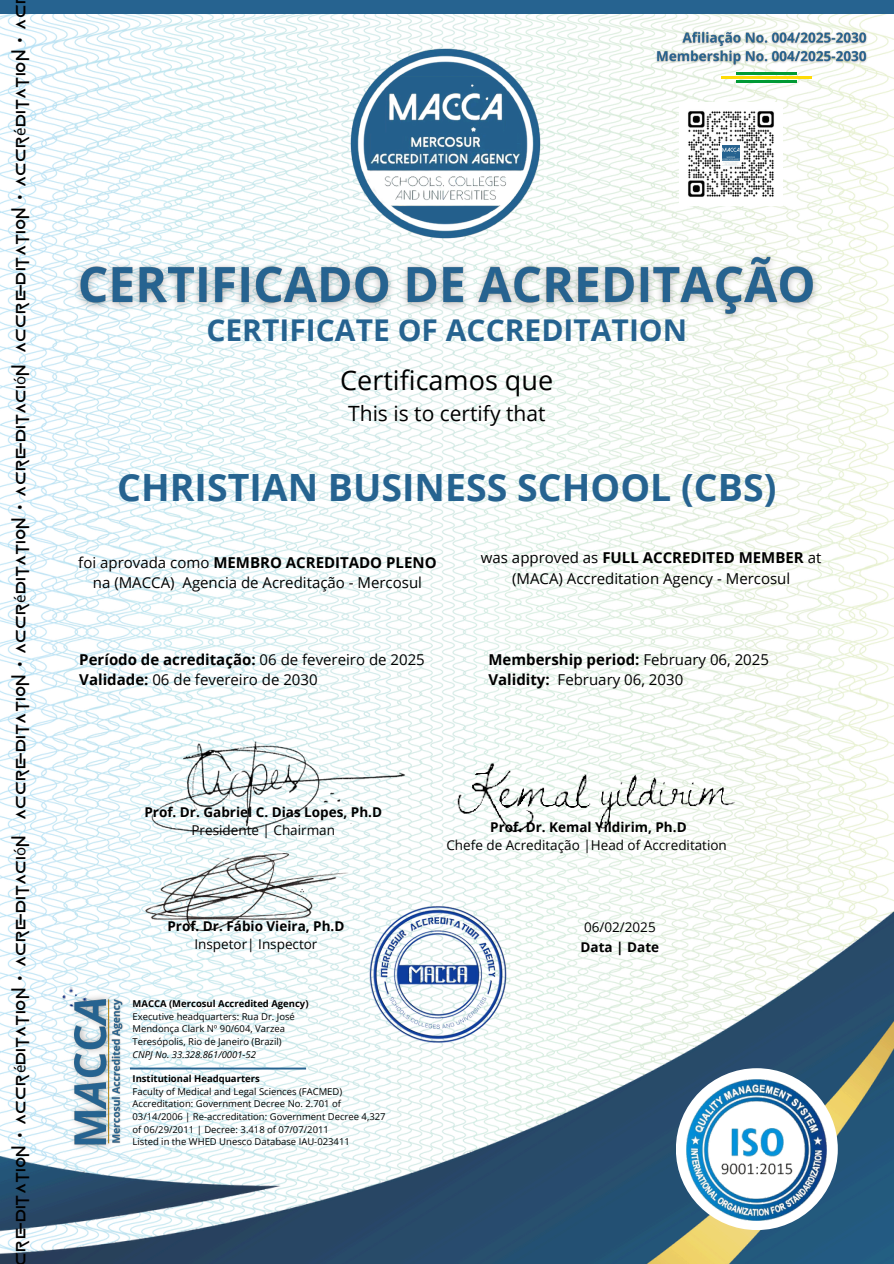
<style>
.page{position:relative;width:894px;height:1264px;background:#fff}
.page>*{position:absolute;margin:0;border:0;box-sizing:border-box;transform-origin:0 0}
.t1{font:700 37.5px "Open Sans";color:#266390}
.t2{font:700 30px "Open Sans";color:#266390}
.t3{font:27px "Open Sans";color:#000}
.t4{font:21px "Open Sans";color:#000}
.t5{font:15px/20.2px "Open Sans";color:#000;text-align:center}
.t6{font:15px "Game Of Squids";color:#000}
.t7{font:700 15px/20.2px "Open Sans";color:#000}
.t8{font:700 13.5px "Open Sans";color:#000}
.t9{font:13.5px "Open Sans";color:#000}
.t10{font:9.45px/12.6px "Open Sans";color:#000}
.t11{font:700 9.45px "Open Sans";color:#000}
.t12{font:italic 9.45px "Open Sans";color:#000}
.s1{font-family:"Noto Sans"}
.s2{font-weight:700}
.s3{font-weight:400}
</style>
<div class="page">
<img style="left:0;top:14px;width:893px;height:1249px">
<img style="left:679px;top:103px;width:103px;height:103px">
<svg style="left:720px;top:143px;width:21px;height:22px"></svg>
<img style="left:722px;top:145px;width:16px;height:20px">
<div style="left:0;top:0;width:893px;height:14px;background:#266390"></div>
<img style="left:60px;top:986px;width:61px;height:170px">
<img style="left:61px;top:986px;width:27px;height:22px">
<img style="left:108px;top:995px;width:18px;height:150px">
<hr style="left:130px;top:1067px;width:176px;height:2px;background:#266390">
<div style="left:675px;top:1068px;width:162px;height:161px;background:#fff;border-radius:50%"></div>
<img style="left:686px;top:1079px;width:140px;height:141px">
<img style="left:349px;top:41px;width:196px;height:204px">
<hr style="left:735px;top:72px;width:61px;height:2px;background:#009a35">
<hr style="left:721px;top:76px;width:90px;height:2px;background:#ffdb06">
<hr style="left:735px;top:80px;width:61px;height:2px;background:#009a35">
<img style="left:356px;top:894px;width:162px;height:162px">
<img style="left:128px;top:715px;width:298px;height:142px">
<img style="left:449px;top:743px;width:154px;height:94px">
<img style="left:592px;top:762px;width:153px;height:70px">
<img style="left:146px;top:853px;width:202px;height:77px">
<img style="left:68px;top:245px;width:759px;height:84px">
<img style="left:653px;top:27px;width:218px;height:42px">
<p class="t6" style="left:11px;top:1265px;width:1262px;rotate:-90deg">creditation <span class="s1">•</span> Accr<span class="s1">é</span>ditation <span class="s1">•</span> Acreditaci<span class="s1">ó</span>n Accreditation <span class="s1">•</span> Accr<span class="s1">é</span>ditation <span class="s1">•</span> Acreditaci<span class="s1">ó</span>n Accreditation <span class="s1">•</span> Accr<span class="s1">é</span>ditation <span class="s1">•</span> Ac</p>
<p class="t2" style="left:206px;top:309px;width:482px">CERTIFICATE OF ACCREDITATION</p>
<h2 class="t3" style="left:340px;top:361px;width:214px">Certificamos que</h2>
<h2 class="t4" style="left:348px;top:398px;width:199px">This is to certify that</h2>
<h6 class="t1" style="left:117px;top:461px;width:660px">CHRISTIAN BUSINESS SCHOOL (CBS)</h6>
<h6 class="t5" style="left:78px;top:552px;width:359px">foi aprovada como <span class="s2">MEMBRO ACREDITADO PLENO </span>na (MACCA) Agencia de Acreditação - Mercosul</h6>
<p class="t5" style="left:481px;top:547px;width:342px">was approved as <span class="s2">FULL ACCREDITED MEMBER</span> at (MACA) Accreditation Agency - Mercosul</p>
<h6 class="t5" style="left:79px;top:649px;width:347px;text-align:left"><span class="s2">Período de acreditação:</span> 06 de fevereiro de 2025<br><span class="s2">Validade:</span> 06 de fevereiro de 2030</h6>
<h6 class="t7" style="left:488px;top:649px;width:282px">Membership period: <span class="s3">February 06, 2025<br></span>Validity:</h6>
<p class="t5" style="left:557px;top:669px;width:127px">February 06, 2030</p>
<p class="t8" style="left:144px;top:802px;width:239px">Prof. Dr. Gabriel C. Dias Lopes, Ph.D</p>
<p class="t9" style="left:191px;top:820px;width:145px">Presidente | Chairman</p>
<p class="t8" style="left:167px;top:916px;width:178px">Prof. Dr. Fábio Vieira, Ph.D</p>
<p class="t9" style="left:194px;top:934px;width:124px">Inspetor| Inspector</p>
<p class="t11" style="left:132px;top:997px;width:177px">MACCA (Mercosul Accredited Agency)</p>
<p class="t10" style="left:132px;top:1009px;width:164px">Executive headquarters: Rua Dr. José<br>Mendonça Clark Nº 90/604, Varzea<br>Teresópolis, Rio de Janeiro (Brazil)</p>
<p class="t12" style="left:132px;top:1047px;width:125px">CNPJ No. 33.328.861/0001-52</p>
<h6 class="t11" style="left:132px;top:1072px;width:129px">Institutional Headquarters</h6>
<p class="t10" style="left:132px;top:1084px;width:211px">Faculty of Medical and Legal Sciences (FACMED)</p>
<p class="t10" style="left:132px;top:1097px;width:254px">Accreditation: Government Decree No. 2.701 of<br>03/14/2006 | Re-accreditation: Government Decree 4,327 of 06/29/2011 | Decree: 3.418 of 07/07/2011</p>
<p class="t10" style="left:132px;top:1135px;width:219px">Listed in the WHED Unesco Database IAU-023411</p>
<p class="t8" style="left:490px;top:817px;width:198px">Prof. Dr. Kemal Yildirim, Ph.D</p>
<p class="t9" style="left:446px;top:835px;width:282px">Chefe de Acreditação |Head of Accreditation</p>
<h4 class="t9" style="left:584px;top:917px;width:73px">06/02/2025</h4>
<h3 class="t8" style="left:580px;top:937px;width:80px">Data | Date</h3>
</div>
